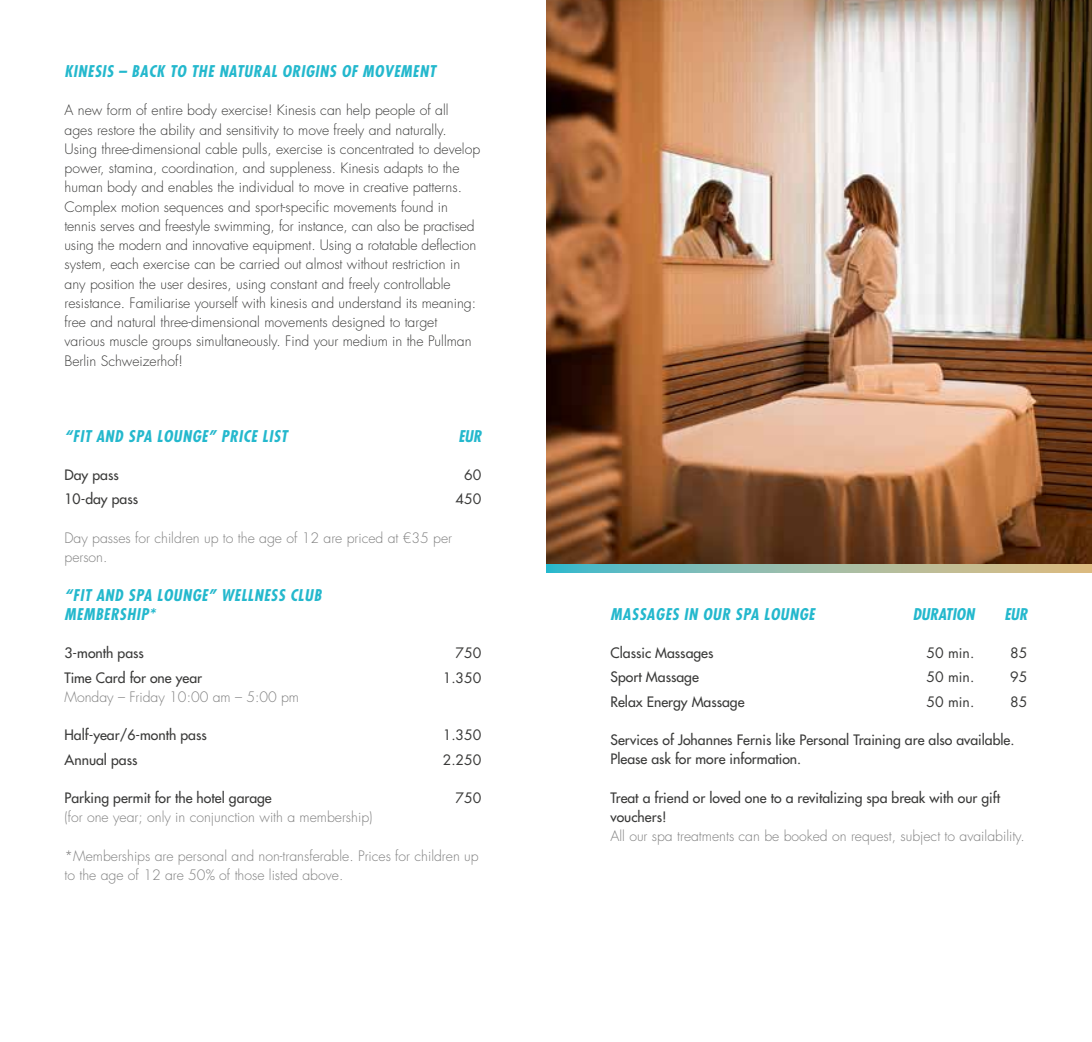
<style>
.page{position:relative;width:1092px;height:1042px;background:#fff}
.page>*{position:absolute;margin:0;border:0;box-sizing:border-box;transform-origin:0 0}
.t1{font:italic 700 condensed 15.75px/19.2px "Futura Std";letter-spacing:.04em;color:#24b8cd}
.t2{font:italic 700 condensed 15.75px "Futura Std";color:#24b8cd}
.t3{font:300 14px/19.2px "Futura Std";color:#3a3a39}
.t4{font:500 14px/19.2px "Futura Std";color:#3a3a39}
.t5{font:300 14px/19.2px "Futura Std";color:#7f7f7f}
.t6{font:14px "Futura Std";color:#3a3a39}
</style>
<div class="page">
<img style="left:546px;top:0;width:545px;height:565px">
<svg style="left:546px;top:565px;width:545px;height:7px"></svg>
<p class="t1" style="left:64px;top:62px;width:372px">KINESIS – BACK TO THE NATURAL ORIGINS OF MOVEMENT</p>
<p class="t3" style="left:64px;top:101px;width:417px">A new form of entire body exercise! Kinesis can help people of all ages restore the ability and sensitivity to move freely and naturally.<br>Using three-dimensional cable pulls, exercise is concentrated to develop power, stamina, coordination, and suppleness. Kinesis adapts to the human body and enables the individual to move in creative patterns.<br>Complex motion sequences and sport-specific movements found in tennis serves and freestyle swimming, for instance, can also be practised using the modern and innovative equipment. Using a rotatable deflection system, each exercise can be carried out almost without restriction in any position the user desires, using constant and freely controllable resistance. Familiarise yourself with kinesis and understand its meaning: free and natural three-dimensional movements designed to target various muscle groups simultaneously. Find your medium in the Pullman Berlin Schweizerhof!</p>
<p class="t1" style="left:64px;top:426px;width:224px">“FIT AND SPA LOUNGE” PRICE LIST</p>
<p class="t1" style="left:428px;top:426px;width:15px">EUR</p>
<p class="t4" style="left:64px;top:465px;width:56px">Day pass</p>
<p class="t6" style="left:464px;top:466px;width:19px">60</p>
<p class="t4" style="left:64px;top:489px;width:75px">10-day pass</p>
<p class="t6" style="left:455px;top:490px;width:27px">450</p>
<p class="t5" style="left:64px;top:528px;width:389px">Day passes for children up to the age of 12 are priced at €35 per person.</p>
<p class="t1" style="left:64px;top:585px;width:258px">“FIT AND SPA LOUNGE” WELL NESS CL UB<br>MEMBERSHIP*</p>
<p class="t4" style="left:64px;top:643px;width:81px">3-month pass</p>
<p class="t6" style="left:455px;top:644px;width:27px">750</p>
<p class="t4" style="left:64px;top:668px;width:139px">Time Card for one year</p>
<p class="t6" style="left:442px;top:668px;width:40px">1.350</p>
<p class="t5" style="left:64px;top:687px;width:236px">Monday – Friday 10:00 am – 5:00 pm</p>
<p class="t4" style="left:64px;top:725px;width:144px">Half-year/6-month pass</p>
<p class="t6" style="left:442px;top:726px;width:40px">1.350</p>
<p class="t4" style="left:64px;top:750px;width:74px">Annual pass</p>
<p class="t6" style="left:442px;top:750px;width:40px">2.250</p>
<p class="t4" style="left:64px;top:788px;width:209px">Parking permit for the hotel garage</p>
<p class="t6" style="left:455px;top:789px;width:27px">750</p>
<p class="t5" style="left:64px;top:808px;width:309px">(for one year; only in conjunction with a membership)</p>
<p class="t5" style="left:64px;top:846px;width:415px">*Memberships are personal and non-transferable. Prices for children up to the age of 12 are 50% of those listed above.</p>
<p class="t1" style="left:610px;top:604px;width:206px">MASSAGES IN OUR SPA LOUNGE</p>
<p class="t2" style="left:912px;top:604px;width:76px">DURATION EUR</p>
<p class="t4" style="left:610px;top:643px;width:104px">Classic Massages</p>
<p class="t6" style="left:926px;top:644px;width:49px">50 min.</p>
<p class="t6" style="left:1010px;top:644px;width:19px">85</p>
<p class="t4" style="left:610px;top:668px;width:90px">Sport Massage</p>
<p class="t6" style="left:926px;top:668px;width:49px">50 min.</p>
<p class="t6" style="left:1010px;top:668px;width:19px">95</p>
<p class="t4" style="left:610px;top:692px;width:136px">Relax Energy Massage</p>
<p class="t6" style="left:926px;top:692px;width:49px">50 min.</p>
<p class="t6" style="left:1010px;top:692px;width:19px">85</p>
<p class="t4" style="left:610px;top:730px;width:405px">Services of Johannes Fernis like Personal Training are also available.<br>Please ask for more information.</p>
<p class="t4" style="left:610px;top:788px;width:391px">Treat a friend or loved one to a revitalizing spa break with our gift vouchers!</p>
<p class="t5" style="left:610px;top:827px;width:416px">All our spa treatments can be booked on request, subject to availability.</p>
</div>
